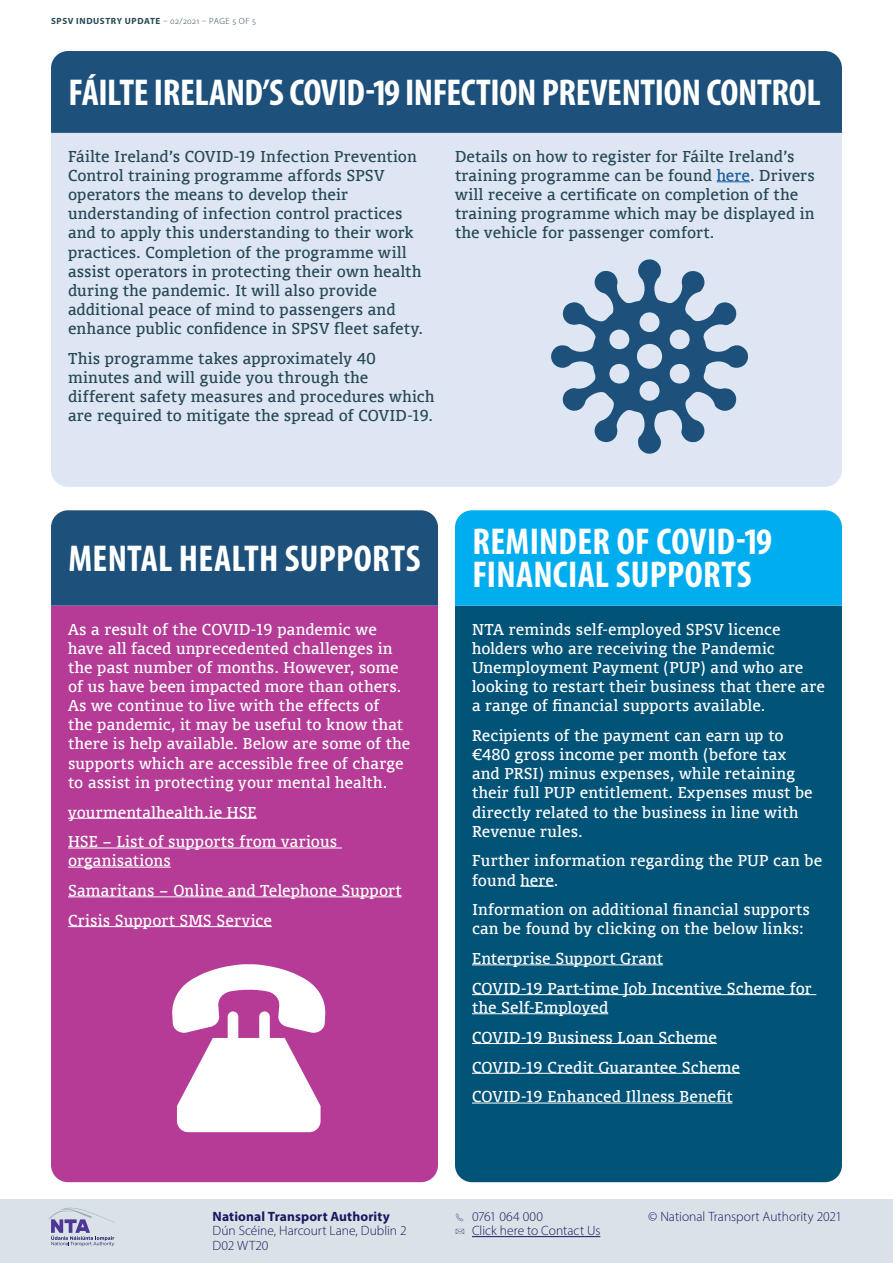
<style>
.page{position:relative;width:893px;height:1263px;background:#fff}
.page>*{position:absolute;margin:0;border:0;box-sizing:border-box;transform-origin:0 0}
.Heading_3{font:700 condensed 37.5px/33px "Myriad Pro";color:#fff}
.Body_Text_-_10pt{font:15px/19.2px "Union";letter-spacing:.01em;color:#fff}
.Body_Text_-_10pt-2{font:15px/19.2px "Union";letter-spacing:.01em;color:#274854}
.t1{font:300 13.5px/14.2px "Myriad Pro";color:#1b1661}
.t2{font:700 13.5px "Myriad Pro";letter-spacing:.01em;color:#1b1661}
.t3{font:700 9px "Myriad Pro";letter-spacing:.07em;color:#274854}
.s1{font-weight:300}
.s2{color:#175d9e}
.s3{font-family:"Dingbests";font-weight:400;font-size:10.5px}
</style>
<div class="page">
<div style="left:0;top:1199px;width:893px;height:64px;background:#dae2e7"></div>
<svg style="left:49px;top:1207px;width:66px;height:39px"></svg>
<hr style="left:472px;top:1236px;width:128px;height:1px;background:#1b1661">
<div style="left:51px;top:606px;width:387px;height:576px;background:#b53b96"></div>
<hr style="left:68px;top:818px;width:189px;height:1px;background:#fff">
<hr style="left:68px;top:848px;width:274px;height:1px;background:#fff">
<hr style="left:68px;top:867px;width:103px;height:1px;background:#fff">
<hr style="left:68px;top:896px;width:334px;height:1px;background:#fff">
<hr style="left:68px;top:926px;width:204px;height:1px;background:#fff">
<div style="left:455px;top:606px;width:387px;height:576px;background:#015378"></div>
<hr style="left:520px;top:886px;width:34px;height:1px;background:#fff">
<hr style="left:472px;top:964px;width:191px;height:1px;background:#fff">
<hr style="left:472px;top:994px;width:344px;height:1px;background:#fff">
<hr style="left:472px;top:1013px;width:136px;height:1px;background:#fff">
<hr style="left:472px;top:1043px;width:245px;height:1px;background:#fff">
<hr style="left:472px;top:1073px;width:268px;height:1px;background:#fff">
<hr style="left:472px;top:1103px;width:260px;height:1px;background:#fff">
<div style="left:51px;top:510px;width:387px;height:96px;background:#1d507b"></div>
<div style="left:455px;top:510px;width:387px;height:96px;background:#00aeef"></div>
<svg style="left:172px;top:964px;width:154px;height:168px"></svg>
<div style="left:51px;top:133px;width:791px;height:354px;background:#dee6f4"></div>
<hr style="left:717px;top:181px;width:33px;height:1px;background:#175d9e">
<div style="left:51px;top:51px;width:791px;height:82px;background:#1d507b"></div>
<svg style="left:550px;top:258px;width:199px;height:197px;background:#91aac4"></svg>
<p class="t3" style="left:51px;top:15px;width:206px">SPSV INDUSTRY UPDATE <span class="s1">– 02/2021 – PAGE 5 OF 5</span></p>
<p class="Heading_3" style="left:68px;top:75px;width:754px">FÁILTE IRELAND’S COVID-19 INFECTION PREVENTION CONTROL</p>
<p class="Body_Text_-_10pt-2" style="left:68px;top:147px;width:357px">Fáilte Ireland’s COVID-19 Infection Prevention Control training programme affords SPSV operators the means to develop their understanding of infection control practices and to apply this understanding to their work practices. Completion of the programme will assist operators in protecting their own health during the pandemic. It will also provide additional peace of mind to passengers and enhance public confidence in SPSV fleet safety.</p>
<p class="Body_Text_-_10pt-2" style="left:68px;top:348px;width:368px">This programme takes approximately 40 minutes and will guide you through the different safety measures and procedures which are required to mitigate the spread of COVID-19.</p>
<p class="Body_Text_-_10pt-2" style="left:455px;top:147px;width:361px">Details on how to register for Fáilte Ireland’s training programme can be found <span class="s2">here</span>. Drivers will receive a certificate on completion of the training programme which may be displayed in the vehicle for passenger comfort.</p>
<p class="Heading_3" style="left:68px;top:541px;width:354px">MENTAL HEALTH SUPPORTS</p>
<p class="Body_Text_-_10pt" style="left:68px;top:619px;width:344px">As a result of the COVID-19 pandemic we have all faced unprecedented challenges in the past number of months. However, some of us have been impacted more than others.<br>As we continue to live with the effects of<br>the pandemic, it may be useful to know that there is help available. Below are some of the supports which are accessible free of charge to assist in protecting your mental health.</p>
<p class="Body_Text_-_10pt" style="left:68px;top:802px;width:190px">yourmentalhealth.ie HSE</p>
<p class="Body_Text_-_10pt" style="left:68px;top:832px;width:271px">HSE – List of supports from various organisations</p>
<p class="Body_Text_-_10pt" style="left:68px;top:881px;width:335px">Samaritans – Online and Telephone Support</p>
<p class="Body_Text_-_10pt" style="left:68px;top:910px;width:205px">Crisis Support SMS Service</p>
<p class="Heading_3" style="left:472px;top:524px;width:301px">REMINDER OF COVID-19<br>FINANCIAL SUPPORTS</p>
<p class="Body_Text_-_10pt" style="left:472px;top:619px;width:354px">NTA reminds self-employed SPSV licence holders who are receiving the Pandemic Unemployment Payment (PUP) and who are looking to restart their business that there are a range of financial supports available.</p>
<p class="Body_Text_-_10pt" style="left:472px;top:726px;width:342px">Recipients of the payment can earn up to €480 gross income per month (before tax and PRSI) minus expenses, while retaining their full PUP entitlement. Expenses must be directly related to the business in line with Revenue rules.</p>
<p class="Body_Text_-_10pt" style="left:472px;top:851px;width:352px">Further information regarding the PUP can be found here.</p>
<p class="Body_Text_-_10pt" style="left:472px;top:900px;width:339px">Information on additional financial supports can be found by clicking on the below links:</p>
<p class="Body_Text_-_10pt" style="left:472px;top:949px;width:193px">Enterprise Support Grant</p>
<p class="Body_Text_-_10pt" style="left:472px;top:978px;width:341px">COVID-19 Part-time Job Incentive Scheme for the Self-Employed</p>
<p class="Body_Text_-_10pt" style="left:472px;top:1027px;width:246px">COVID-19 Business Loan Scheme</p>
<p class="Body_Text_-_10pt" style="left:472px;top:1057px;width:270px">COVID-19 Credit Guarantee Scheme</p>
<p class="Body_Text_-_10pt" style="left:472px;top:1087px;width:262px">COVID-19 Enhanced Illness Benefit</p>
<p class="t2" style="left:213px;top:1208px;width:179px">National Transport Authority</p>
<p class="t1" style="left:648px;top:1209px;width:195px">© National Transport Authority 2021</p>
<p class="t1" style="left:213px;top:1223px;width:196px">Dún Scéine, Harcourt Lane, Dublin 2<br>D02 WT20</p>
<p class="t1" style="left:455px;top:1209px;width:147px"><span class="s3">S</span> 0761 064 000<br><span class="s3">U</span> Click here to Contact Us</p>
</div>
